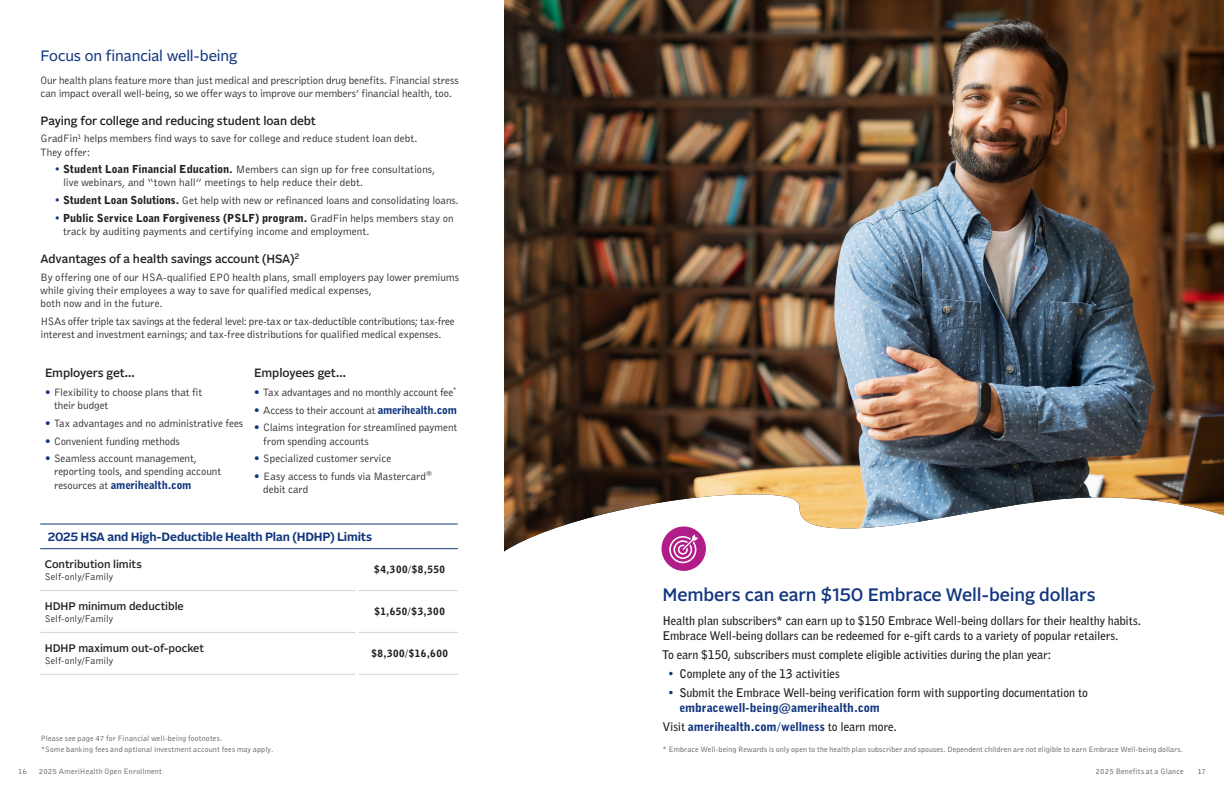
<style>
.page{position:relative;width:1224px;height:792px;background:#fff}
.page>*{position:absolute;margin:0;border:0;box-sizing:border-box;transform-origin:0 0}
.AH_INFO_GRAPHICS-H1{font:500 18px "Alrightv 2 Normal LP";letter-spacing:-.01em;color:#11367e}
.AH_BODY_H2{font:15px "Alrightv 2 Normal LP";letter-spacing:-.01em;color:#11367e}
.AH_INFO_GRAPHICS-BODY{font:700 12px/15px "Bell Gothic";letter-spacing:-.005em;color:#231f20}
.AH_BODY_H3{font:500 12px "Alrightv 2 Normal LP";letter-spacing:-.005em;color:#231f20}
.AH_IN_COPY_GRID-H1{font:700 12px "Alrightv 2 Normal LP";letter-spacing:-.01em;color:#11367e}
.AH_INFO_GRAPHICS-BODY-2{font:900 12px "Bell Gothic";letter-spacing:-.005em;color:#11367e}
.AHNJ-BODY_H3{font:500 12px "Alrightv 2 Normal LP";letter-spacing:-.005em;color:#231f20}
.AH_BODY{font:11px/13.2px "Bell Gothic";letter-spacing:-.005em;color:#231f20}
.AHNJ-BODY_H3-2{font:500 11px "Alrightv 2 Normal LP";color:#231f20}
.AH_IN_COPY_GRID-BODY-CENTER_ALIGN{font:900 10px "Bell Gothic";letter-spacing:.055em;color:#231f20}
.AH_IN_COPY_GRID-H1-2{font:10px "Bell Gothic";color:#231f20}
.AHNJ-BODY_H3-3{font:10px "Bell Gothic";color:#231f20}
.AH_DISCLAIMER{font:8px "Bell Gothic";letter-spacing:.015em;color:#57585a}
.s1{color:#11367e}
.s2{font-weight:900}
.s3{font-family:"Frutiger LT Std";font-weight:300;color:#11367e}
.s4{font-weight:900;color:#11367e}
.s5{font-weight:700;color:#231f20}
</style>
<div class="page">
<img style="left:504px;top:0;width:720px;height:551px">
<svg style="left:40px;top:549px;width:418px;height:125px"></svg>
<hr style="left:40px;top:590px;width:315px;height:1px;background:#d1d2d4">
<hr style="left:40px;top:632px;width:315px;height:1px;background:#d1d2d4">
<hr style="left:40px;top:674px;width:315px;height:1px;background:#d1d2d4">
<hr style="left:359px;top:590px;width:99px;height:1px;background:#d1d2d4">
<hr style="left:359px;top:632px;width:99px;height:1px;background:#d1d2d4">
<hr style="left:359px;top:674px;width:99px;height:1px;background:#d1d2d4">
<hr style="left:40px;top:524px;width:315px;height:1px;background:#11367e">
<hr style="left:359px;top:524px;width:99px;height:1px;background:#11367e">
<hr style="left:40px;top:548px;width:315px;height:1px;background:#11367e">
<hr style="left:359px;top:548px;width:99px;height:1px;background:#11367e">
<svg style="left:355px;top:548px;width:4px;height:126px"></svg>
<div style="left:662px;top:526px;width:44px;height:45px;background:#b11c89;border-radius:50%"></div>
<svg style="left:669px;top:534px;width:29px;height:30px"></svg>
<p class="AH_BODY_H2" style="left:41px;top:46px;width:198px">Focus on financial well-being</p>
<p class="AH_BODY" style="left:41px;top:73px;width:420px">Our health plans feature more than just medical and prescription drug benefits. Financial stress can impact overall well-being, so we offer ways to improve our members’ financial health, too.</p>
<p class="AH_BODY_H3" style="left:41px;top:112px;width:277px">Paying for college and reducing student loan debt</p>
<p class="AH_BODY" style="left:41px;top:132px;width:378px">GradFin<sup>1</sup> helps members find ways to save for college and reduce student loan debt.<br>They offer:</p>
<p class="AH_BODY" style="left:63px;top:163px;width:374px;text-indent:-9px"><span class="s1">•</span> <span class="s2">Student Loan Financial Education.</span> Members can sign up for free consultations, live webinars, and “town hall” meetings to help reduce their debt.</p>
<p class="AH_BODY" style="left:54px;top:194px;width:406px"><span class="s1">•</span> <span class="s2">Student Loan Solutions.</span> Get help with new or refinanced loans and consolidating loans.</p>
<p class="AH_BODY" style="left:63px;top:211px;width:392px;text-indent:-9px"><span class="s1">•</span> <span class="s2">Public Service Loan Forgiveness (PSLF) program.</span> GradFin helps members stay on track by auditing payments and certifying income and employment.</p>
<p class="AH_BODY_H3" style="left:41px;top:250px;width:260px">Advantages of a health savings account (HSA)<sup>2</sup></p>
<p class="AH_BODY" style="left:41px;top:270px;width:420px">By offering one of our HSA-qualified EPO health plans, small employers pay lower premiums while giving their employees a way to save for qualified medical expenses,<br>both now and in the future.</p>
<p class="AH_BODY" style="left:41px;top:314px;width:416px">HSAs offer triple tax savings at the federal level: pre-tax or tax-deductible contributions; tax-free interest and investment earnings; and tax-free distributions for qualified medical expenses.</p>
<p class="AHNJ-BODY_H3" style="left:45px;top:364px;width:91px">Employers get...</p>
<p class="AHNJ-BODY_H3" style="left:254px;top:364px;width:93px">Employees get...</p>
<p class="AH_BODY" style="left:54px;top:385px;width:150px;text-indent:-9px"><span class="s3">•</span> Flexibility to choose plans that fit their budget</p>
<p class="AH_BODY" style="left:45px;top:416px;width:200px"><span class="s3">•</span> Tax advantages and no administrative fees</p>
<p class="AH_BODY" style="left:45px;top:434px;width:136px"><span class="s3">•</span> Convenient funding methods</p>
<p class="AH_BODY" style="left:54px;top:452px;width:168px;text-indent:-9px"><span class="s3">•</span> Seamless account management, reporting tools, and spending account resources at <span class="s4">amerihealth.com</span></p>
<p class="AH_BODY" style="left:254px;top:385px;width:204px"><span class="s3">•</span> Tax advantages and no monthly account fee<sup>*</sup></p>
<p class="AH_BODY" style="left:254px;top:403px;width:204px"><span class="s3">•</span> Access to their account at <span class="s4">amerihealth.com</span></p>
<p class="AH_BODY" style="left:263px;top:421px;width:195px;text-indent:-9px"><span class="s3">•</span> Claims integration for streamlined payment from spending accounts</p>
<p class="AH_BODY" style="left:254px;top:452px;width:138px"><span class="s3">•</span> Specialized customer service</p>
<p class="AH_BODY" style="left:263px;top:469px;width:170px;text-indent:-9px"><span class="s3">•</span> Easy access to funds via Mastercard<sup>® </sup>debit card</p>
<p class="AH_IN_COPY_GRID-H1" style="left:48px;top:528px;width:326px">2025 HSA and High-Deductible Health Plan (HDHP) Limits</p>
<p class="AHNJ-BODY_H3-2" style="left:45px;top:556px;width:99px">Contribution limits</p>
<p class="AHNJ-BODY_H3-3" style="left:45px;top:570px;width:70px">Self-only/Family</p>
<p class="AH_IN_COPY_GRID-BODY-CENTER_ALIGN" style="left:374px;top:563px;width:72px">$4,300/$8,550</p>
<p class="AHNJ-BODY_H3-2" style="left:45px;top:598px;width:141px">HDHP minimum deductible</p>
<p class="AH_IN_COPY_GRID-H1-2" style="left:45px;top:612px;width:70px">Self-only/Family</p>
<p class="AHNJ-BODY_H3-2" style="left:45px;top:640px;width:161px">HDHP maximum out-of-pocket</p>
<p class="AH_IN_COPY_GRID-H1-2" style="left:45px;top:654px;width:70px">Self-only/Family</p>
<p class="AH_DISCLAIMER" style="left:41px;top:733px;width:183px">Please see page 47 for Financial well-being footnotes.</p>
<p class="AH_DISCLAIMER" style="left:41px;top:744px;width:234px">*Some banking fees and optional investment account fees may apply.</p>
<p class="AH_IN_COPY_GRID-BODY-CENTER_ALIGN" style="left:374px;top:605px;width:72px">$1,650/$3,300</p>
<p class="AH_IN_COPY_GRID-BODY-CENTER_ALIGN" style="left:371px;top:647px;width:78px">$8,300/$16,600</p>
<p class="AH_INFO_GRAPHICS-H1" style="left:662px;top:582px;width:435px">Members can earn $150 Embrace Well-being dollars</p>
<p class="AH_INFO_GRAPHICS-BODY" style="left:662px;top:613px;width:480px">Health plan subscribers* can earn up to $150 Embrace Well-being dollars for their healthy habits.<br>Embrace Well-being dollars can be redeemed for e-gift cards to a variety of popular retailers.</p>
<p class="AH_INFO_GRAPHICS-BODY" style="left:662px;top:647px;width:390px">To earn $150, subscribers must complete eligible activities during the plan year:</p>
<p class="AH_INFO_GRAPHICS-BODY" style="left:667px;top:666px;width:174px"><span class="s1">•</span> Complete any of the 13 activities</p>
<p class="AH_INFO_GRAPHICS-BODY" style="left:679px;top:686px;width:410px;line-height:14.4px;text-indent:-12px"><span class="s1">•</span> Submit the Embrace Well-being verification form with supporting documentation to <span class="s4">embracewell-being@amerihealth.com</span></p>
<p class="AH_INFO_GRAPHICS-BODY-2" style="left:662px;top:719px;width:236px"><span class="s5">Visit</span> amerihealth.com/wellness <span class="s5">to learn more.</span></p>
<p class="AH_DISCLAIMER" style="left:662px;top:744px;width:522px">* Embrace Well-being Rewards is only open to the health plan subscriber and spouses. Dependent children are not eligible to earn Embrace Well-being dollars.</p>
<p class="AH_DISCLAIMER" style="left:18px;top:766px;width:10px">16</p>
<p class="AH_DISCLAIMER" style="left:39px;top:766px;width:124px">2025 AmeriHealth Open Enrollment</p>
<p class="AH_DISCLAIMER" style="left:1096px;top:766px;width:90px">2025 Benefits at a Glance</p>
<p class="AH_DISCLAIMER" style="left:1197px;top:766px;width:10px">17</p>
</div>
